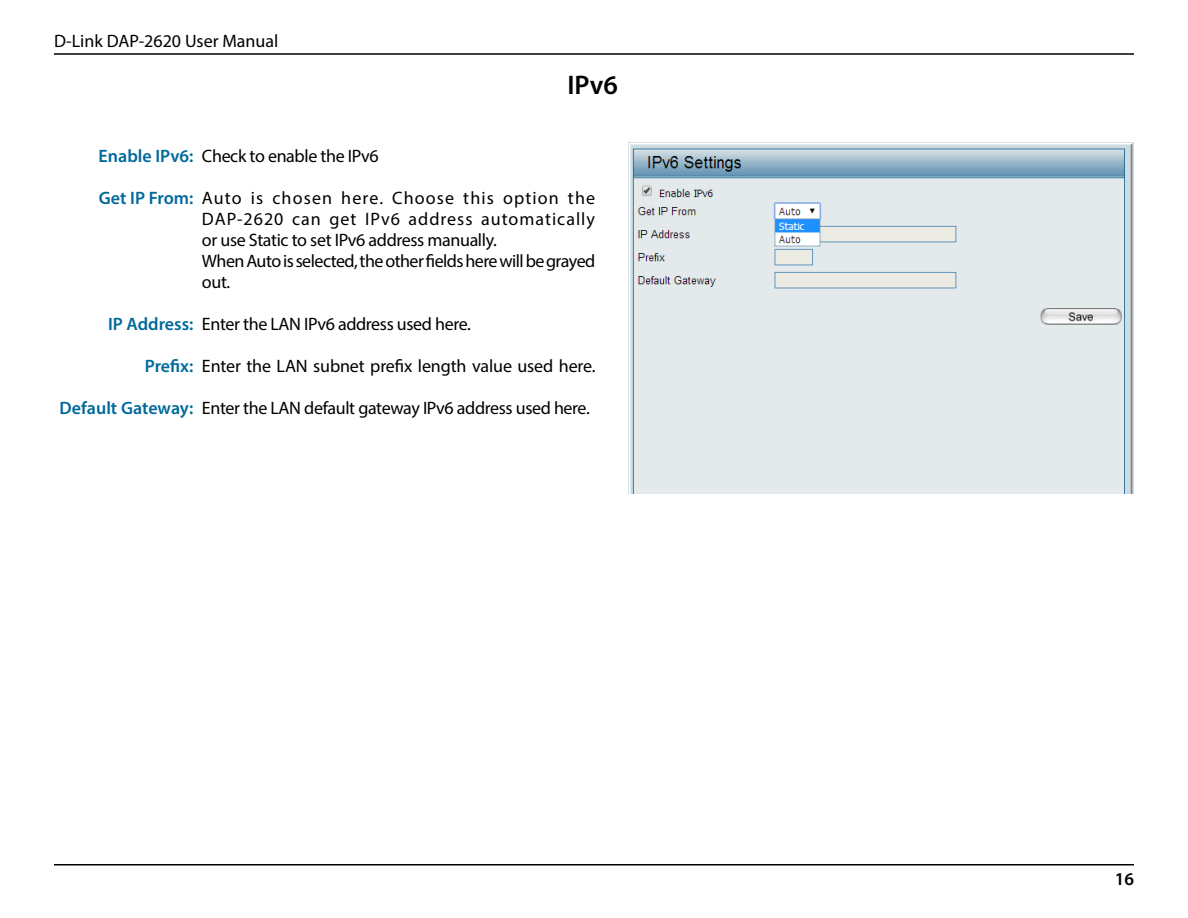
<style>
.page{position:relative;width:1188px;height:918px;background:#fff}
.page>*{position:absolute;margin:0;border:0;box-sizing:border-box;transform-origin:0 0}
.t1{font:600 27px "Myriad Pro";color:#000}
.t2{font:18px/21px "Myriad Pro";letter-spacing:-.02em;color:#000}
.t3{font:600 18px "Myriad Pro";color:#00699b}
.t4{font:18px "Myriad Pro";color:#000}
.t5{font:600 18px "Myriad Pro";color:#000}
</style>
<div class="page">
<hr style="left:54px;top:53px;width:1080px;height:2px;background:#000">
<hr style="left:54px;top:864px;width:1080px;height:1px;background:#000">
<img style="left:628px;top:143px;width:506px;height:350px">
<p class="t4" style="left:54px;top:29px;width:226px">D-Link DAP-2620 User Manual</p>
<h1 class="t1" style="left:567px;top:68px;width:52px">IPv6</h1>
<p class="t3" style="left:99px;top:145px;width:96px">Enable IPv6:</p>
<p class="t3" style="left:99px;top:187px;width:96px">Get IP From:</p>
<p class="t3" style="left:108px;top:313px;width:87px">IP Address:</p>
<p class="t3" style="left:145px;top:355px;width:50px">Prefix:</p>
<p class="t3" style="left:60px;top:397px;width:135px">Default Gateway:</p>
<p class="t2" style="left:202px;top:145px;width:178px">Check to enable the IPv6</p>
<p class="t2" style="left:202px;top:187px;width:395px">Auto is chosen here. Choose this option the DAP-2620 can get IPv6 address automatically or use Static to set IPv6 address manually.<br>When Auto is selected, the other fields here will be grayed out.</p>
<p class="t2" style="left:202px;top:313px;width:271px">Enter the LAN IPv6 address used here.</p>
<p class="t2" style="left:202px;top:355px;width:395px">Enter the LAN subnet prefix length value used here.</p>
<p class="t2" style="left:202px;top:397px;width:389px">Enter the LAN default gateway IPv6 address used here.</p>
<p class="t5" style="left:1115px;top:868px;width:21px">16</p>
</div>
